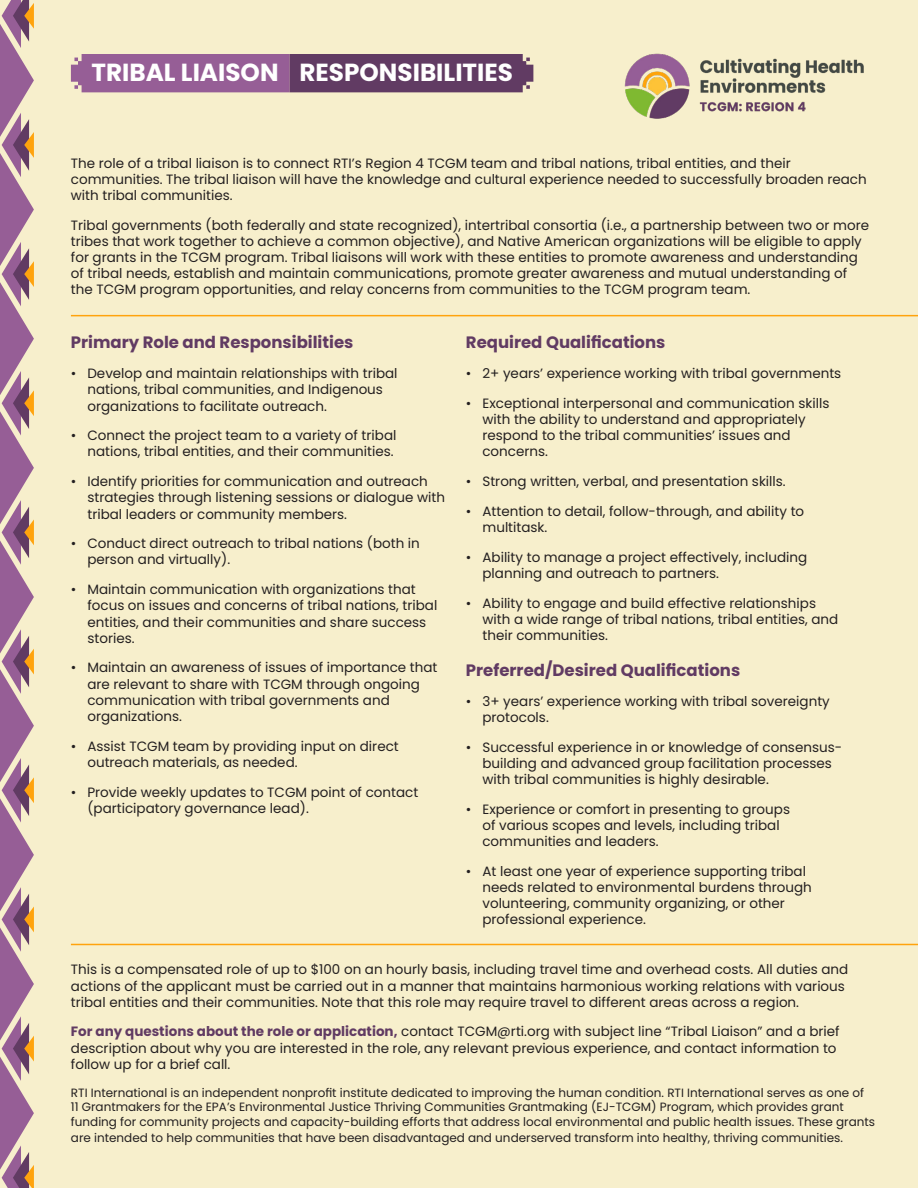
<style>
.page{position:relative;width:918px;height:1188px;background:#f7efcc}
.page>*{position:absolute;margin:0;border:0;box-sizing:border-box;transform-origin:0 0}
.t1{font:700 24.75px "Poppins";color:#fff}
.Head_1{font:700 16.5px "Poppins";color:#613b63}
.t2{font:13.5px/16.2px "Poppins";color:#231f20}
.t3{font:12px/14.4px "Poppins";color:#231f20}
.s1{font-weight:700;color:#613b63}
</style>
<div class="page">
<img style="left:624px;top:53px;width:240px;height:66px">
<svg style="left:71px;top:54px;width:462px;height:38px"></svg>
<hr style="left:71px;top:315px;width:847px;height:1px;background:#ffa30d">
<hr style="left:71px;top:944px;width:847px;height:1px;background:#ffa30d">
<svg style="left:0;top:0;width:34px;height:1188px"></svg>
<p class="t1" style="left:91px;top:58px;width:423px">TRIBAL LIAISON RESPONSIBILITIES</p>
<p class="t2" style="left:71px;top:155px;width:797px">The role of a tribal liaison is to connect RTI’s Region 4 TCGM team and tribal nations, tribal entities, and their communities. The tribal liaison will have the knowledge and cultural experience needed to successfully broaden reach with tribal communities.</p>
<p class="t2" style="left:71px;top:217px;width:800px">Tribal governments (both federally and state recognized), intertribal consortia (i.e., a partnership between two or more tribes that work together to achieve a common objective), and Native American organizations will be eligible to apply for grants in the TCGM program. Tribal liaisons will work with these entities to promote awareness and understanding of tribal needs, establish and maintain communications, promote greater awareness and mutual understanding of the TCGM program opportunities, and relay concerns from communities to the TCGM program team.</p>
<p class="Head_1" style="left:466px;top:333px;width:201px">Required Qualifications</p>
<p class="t2" style="left:466px;top:365px;width:377px">• 2+ years’ experience working with tribal governments</p>
<p class="t2" style="left:482px;top:395px;width:349px;text-indent:-16px">• Exceptional interpersonal and communication skills with the ability to understand and appropriately respond to the tribal communities’ issues and concerns.</p>
<p class="t2" style="left:466px;top:473px;width:321px">• Strong written, verbal, and presentation skills.</p>
<p class="t2" style="left:482px;top:503px;width:323px;text-indent:-16px">• Attention to detail, follow-through, and ability to multitask.</p>
<p class="t2" style="left:482px;top:549px;width:326px;text-indent:-16px">• Ability to manage a project effectively, including planning and outreach to partners.</p>
<p class="t2" style="left:482px;top:595px;width:357px;text-indent:-16px">• Ability to engage and build effective relationships with a wide range of tribal nations, tribal entities, and their communities.</p>
<p class="Head_1" style="left:466px;top:661px;width:276px">Preferred/Desired Qualifications</p>
<p class="t2" style="left:482px;top:693px;width:349px;text-indent:-16px">• 3+ years’ experience working with tribal sovereignty protocols.</p>
<p class="t2" style="left:482px;top:739px;width:361px;text-indent:-16px">• Successful experience in or knowledge of consensus&shy;building and advanced group facilitation processes with tribal communities is highly desirable.</p>
<p class="t2" style="left:482px;top:801px;width:309px;text-indent:-16px">• Experience or comfort in presenting to groups of various scopes and levels, including tribal communities and leaders.</p>
<p class="t2" style="left:482px;top:863px;width:331px;text-indent:-16px">• At least one year of experience supporting tribal needs related to environmental burdens through volunteering, community organizing, or other professional experience.</p>
<p class="t2" style="left:71px;top:962px;width:779px">This is a compensated role of up to $100 on an hourly basis, including travel time and overhead costs. All duties and actions of the applicant must be carried out in a manner that maintains harmonious working relations with various tribal entities and their communities. Note that this role may require travel to different areas across a region.</p>
<p class="t2" style="left:71px;top:1024px;width:770px"><span class="s1">For any questions about the role or application,</span> contact TCGM@rti.org with subject line “Tribal Liaison” and a brief description about why you are interested in the role, any relevant previous experience, and contact information to follow up for a brief call.</p>
<p class="t3" style="left:71px;top:1085px;width:806px">RTI International is an independent nonprofit institute dedicated to improving the human condition. RTI International serves as one of<br>11 Grantmakers for the EPA’s Environmental Justice Thriving Communities Grantmaking (EJ-TCGM) Program, which provides grant funding for community projects and capacity-building efforts that address local environmental and public health issues. These grants</p>
<p class="t3" style="left:71px;top:1130px;width:774px">are intended to help communities that have been disadvantaged and underserved transform into healthy, thriving communities.</p>
<p class="Head_1" style="left:71px;top:333px;width:284px">Primary Role and Responsibilities</p>
<p class="t2" style="left:87px;top:365px;width:312px;text-indent:-16px">• Develop and maintain relationships with tribal nations, tribal communities, and Indigenous organizations to facilitate outreach.</p>
<p class="t2" style="left:71px;top:428px;width:327px;text-align:right">• Connect the project team to a variety of tribal nations, tribal entities, and their communities.</p>
<p class="t2" style="left:87px;top:473px;width:359px;text-indent:-16px">• Identify priorities for communication and outreach strategies through listening sessions or dialogue with tribal leaders or community members.</p>
<p class="t2" style="left:87px;top:536px;width:334px;text-indent:-16px">• Conduct direct outreach to tribal nations (both in person and virtually).</p>
<p class="t2" style="left:87px;top:581px;width:351px;text-indent:-16px">• Maintain communication with organizations that focus on issues and concerns of tribal nations, tribal entities, and their communities and share success stories.</p>
<p class="t2" style="left:87px;top:660px;width:352px;text-indent:-16px">• Maintain an awareness of issues of importance that are relevant to share with TCGM through ongoing communication with tribal governments and organizations.</p>
<p class="t2" style="left:87px;top:738px;width:313px;text-indent:-16px">• Assist TCGM team by providing input on direct outreach materials, as needed.</p>
<p class="t2" style="left:87px;top:784px;width:332px;text-indent:-16px">• Provide weekly updates to TCGM point of contact (participatory governance lead).</p>
</div>
